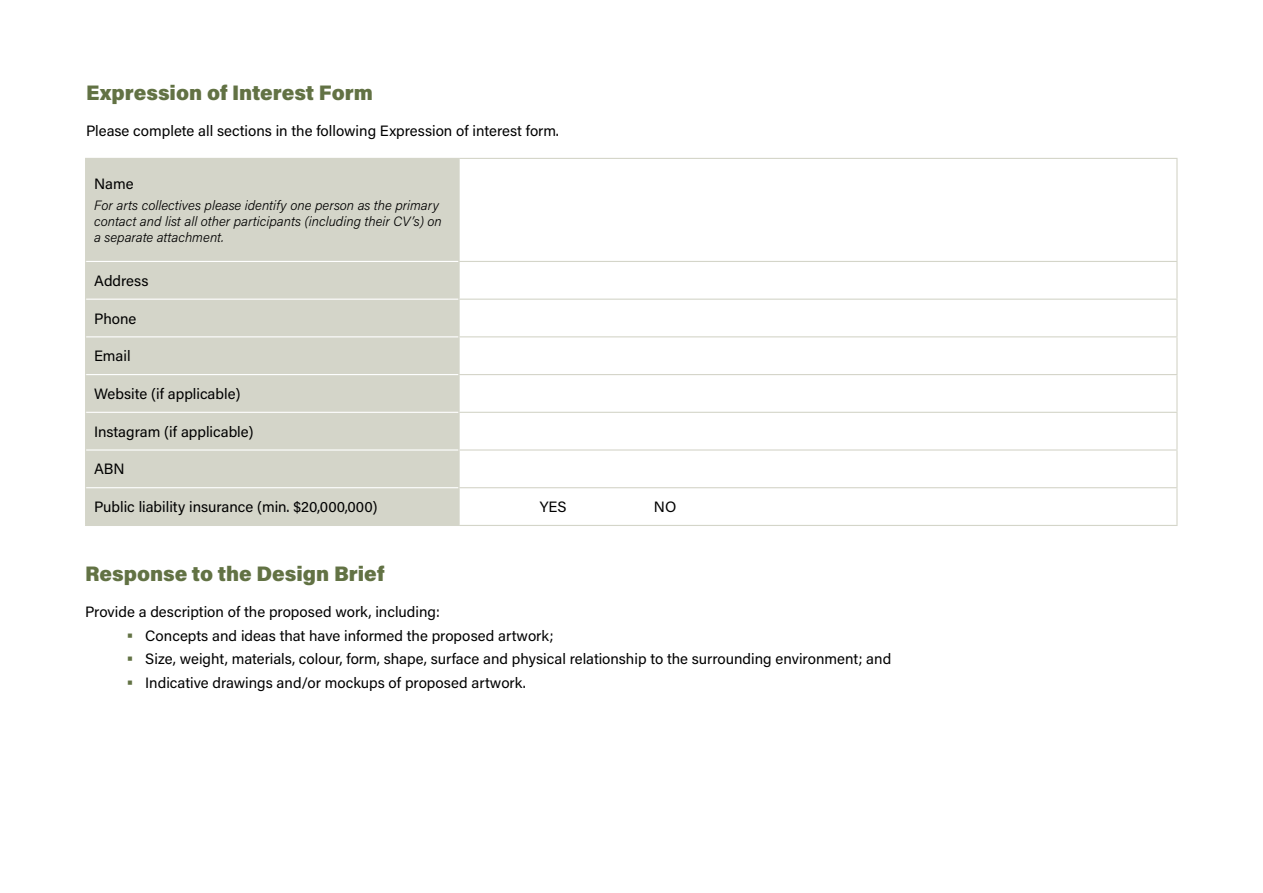
<style>
.page{position:relative;width:1263px;height:893px;background:#fff}
.page>*{position:absolute;margin:0;border:0;box-sizing:border-box;transform-origin:0 0}
.t1{font:21px "Acumin Variable Concept";color:#627244}
.t2{font:15px "Acumin Pro";color:#000}
.t3{font:italic 300 13.5px/16.2px "Acumin Pro";color:#000}
.s1{font-size:21px;color:#627244}
</style>
<div class="page">
<div style="left:86px;top:159px;width:372px;height:366px;background:#d4d5c9"></div>
<hr style="left:85px;top:158px;width:374px;height:1px;background:#d4d5c9">
<hr style="left:85px;top:159px;width:1px;height:102px;background:#d4d5c9">
<hr style="left:85px;top:261px;width:1px;height:38px;background:#d4d5c9">
<hr style="left:85px;top:299px;width:1px;height:38px;background:#d4d5c9">
<hr style="left:85px;top:337px;width:1px;height:38px;background:#d4d5c9">
<hr style="left:85px;top:375px;width:1px;height:37px;background:#d4d5c9">
<hr style="left:85px;top:412px;width:1px;height:38px;background:#d4d5c9">
<hr style="left:85px;top:450px;width:1px;height:38px;background:#d4d5c9">
<hr style="left:85px;top:488px;width:1px;height:37px;background:#d4d5c9">
<hr style="left:85px;top:525px;width:374px;height:1px;background:#d4d5c9">
<hr style="left:86px;top:261px;width:372px;height:1px;background:#fff">
<hr style="left:86px;top:299px;width:372px;height:1px;background:#fff">
<hr style="left:86px;top:336px;width:372px;height:1px;background:#fff">
<hr style="left:86px;top:374px;width:372px;height:1px;background:#fff">
<hr style="left:86px;top:412px;width:372px;height:1px;background:#fff">
<hr style="left:86px;top:449px;width:372px;height:2px;background:#fff">
<hr style="left:86px;top:487px;width:372px;height:1px;background:#fff">
<hr style="left:459px;top:158px;width:718px;height:1px;background:#d4d5c9">
<hr style="left:458px;top:159px;width:2px;height:102px;background:#d4d5c9">
<hr style="left:1176px;top:159px;width:1px;height:102px;background:#d4d5c9">
<hr style="left:458px;top:261px;width:719px;height:1px;background:#d4d5c9">
<hr style="left:458px;top:262px;width:2px;height:37px;background:#d4d5c9">
<hr style="left:1176px;top:262px;width:1px;height:37px;background:#d4d5c9">
<hr style="left:458px;top:299px;width:719px;height:1px;background:#d4d5c9">
<hr style="left:458px;top:300px;width:2px;height:36px;background:#d4d5c9">
<hr style="left:1176px;top:300px;width:1px;height:36px;background:#d4d5c9">
<hr style="left:458px;top:336px;width:719px;height:1px;background:#d4d5c9">
<hr style="left:458px;top:337px;width:2px;height:37px;background:#d4d5c9">
<hr style="left:1176px;top:337px;width:1px;height:37px;background:#d4d5c9">
<hr style="left:458px;top:374px;width:719px;height:1px;background:#d4d5c9">
<hr style="left:458px;top:375px;width:2px;height:37px;background:#d4d5c9">
<hr style="left:1176px;top:375px;width:1px;height:37px;background:#d4d5c9">
<hr style="left:458px;top:412px;width:719px;height:1px;background:#d4d5c9">
<hr style="left:458px;top:413px;width:2px;height:36px;background:#d4d5c9">
<hr style="left:1176px;top:413px;width:1px;height:36px;background:#d4d5c9">
<hr style="left:458px;top:449px;width:719px;height:2px;background:#d4d5c9">
<hr style="left:458px;top:451px;width:2px;height:36px;background:#d4d5c9">
<hr style="left:1176px;top:451px;width:1px;height:36px;background:#d4d5c9">
<hr style="left:458px;top:487px;width:719px;height:1px;background:#d4d5c9">
<hr style="left:458px;top:488px;width:2px;height:37px;background:#d4d5c9">
<hr style="left:1176px;top:488px;width:1px;height:37px;background:#d4d5c9">
<hr style="left:459px;top:525px;width:718px;height:1px;background:#d4d5c9">
<h1 class="t1" style="left:86px;top:79px;width:288px">Expression of Interest Form</h1>
<p class="t2" style="left:86px;top:121px;width:474px">Please complete all sections in the following Expression of interest form.</p>
<p class="t2" style="left:94px;top:173px;width:41px">Name</p>
<p class="t3" style="left:94px;top:196px;width:349px">For arts collectives please identify one person as the primary contact and list all other participants (including their CV’s) on a separate attachment.</p>
<p class="t2" style="left:94px;top:270px;width:56px">Address</p>
<p class="t2" style="left:94px;top:308px;width:44px">Phone</p>
<p class="t2" style="left:94px;top:346px;width:38px">Email</p>
<p class="t2" style="left:94px;top:383px;width:148px">Website (if applicable)</p>
<p class="t2" style="left:94px;top:421px;width:161px">Instagram (if applicable)</p>
<p class="t2" style="left:94px;top:459px;width:32px">ABN</p>
<p class="t2" style="left:94px;top:496px;width:285px">Public liability insurance (min. $20,000,000)</p>
<p class="t2" style="left:540px;top:496px;width:28px">YES</p>
<p class="t2" style="left:654px;top:496px;width:24px">NO</p>
<h1 class="t1" style="left:85px;top:559px;width:301px">Response to the Design Brief</h1>
<p class="t2" style="left:85px;top:601px;width:356px">Provide a description of the proposed work, including:</p>
<p class="t2" style="left:126px;top:625px;width:429px"><span class="s1">•</span> Concepts and ideas that have informed the proposed artwork;</p>
<p class="t2" style="left:126px;top:649px;width:767px"><span class="s1">•</span> Size, weight, materials, colour, form, shape, surface and physical relationship to the surrounding environment; and</p>
<p class="t2" style="left:126px;top:672px;width:401px"><span class="s1">•</span> Indicative drawings and/or mockups of proposed artwork.</p>
</div>
